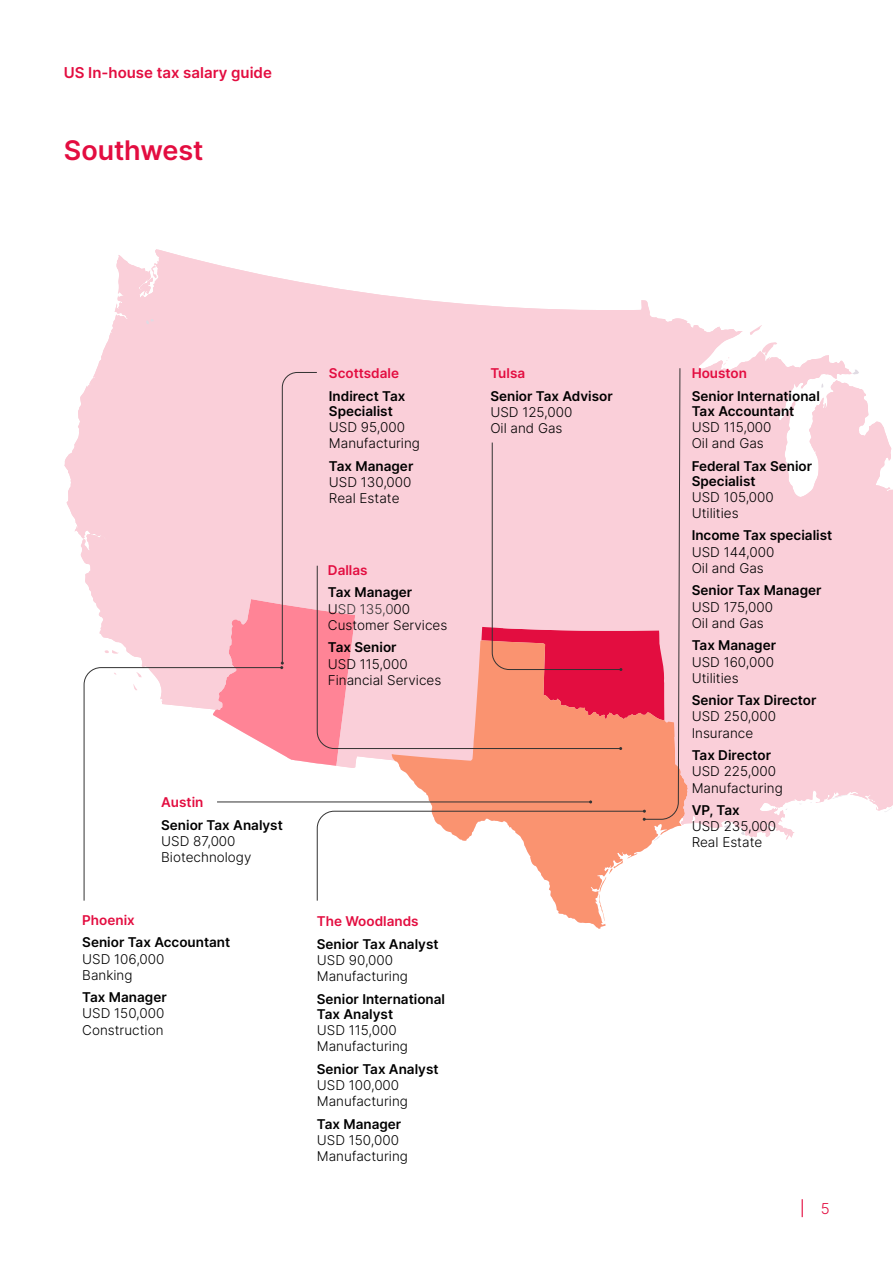
<style>
.page{position:relative;width:893px;height:1263px;background:#fff}
.page>*{position:absolute;margin:0;border:0;box-sizing:border-box;transform-origin:0 0}
.t1{font:600 27px "Inter";letter-spacing:-.005em;color:#e30d40}
.t2{font:600 15px "Inter";color:#e30d40}
.t3{font:300 15px "Inter";color:#e30d40}
.t4{font:300 13.5px/16.2px "Inter";color:#000}
.t5{font:600 13.5px/15px "Inter";color:#000}
.t6{font:600 13.5px "Inter";color:#e30d40}
.s1{font-weight:600}
.s2{color:#333}
</style>
<div class="page">
<svg style="left:802px;top:1199px;width:1px;height:18px"></svg>
<svg style="left:64px;top:438px;width:14px;height:94px"></svg>
<svg style="left:78px;top:249px;width:815px;height:673px"></svg>
<p class="t2" style="left:64px;top:64px;width:210px">US In-house tax salary guide</p>
<h1 class="t1" style="left:64px;top:134px;width:141px">Southwest</h1>
<p class="t6" style="left:329px;top:365px;width:72px">Scottsdale</p>
<p class="t5" style="left:329px;top:388px;width:78px">Indirect Tax<br>Specialist</p>
<p class="t4" style="left:329px;top:419px;width:93px">USD 95,000<br>Manufacturing</p>
<p class="t5" style="left:329px;top:458px;width:86px">Tax Manager</p>
<p class="t4" style="left:329px;top:474px;width:84px">USD 130,000<br>Real Estate</p>
<p class="t6" style="left:328px;top:562px;width:41px">Dallas</p>
<p class="t4" style="left:328px;top:584px;width:121px"><span class="s1">Tax Manager<br></span>U<span class="s2">SD 135,0</span>00<br>Customer Services</p>
<p class="t5" style="left:328px;top:640px;width:70px">Tax Senior</p>
<p class="t4" style="left:328px;top:655px;width:115px">USD 115,000<br>Financial Services</p>
<p class="t6" style="left:490px;top:365px;width:36px">Tulsa</p>
<p class="t5" style="left:490px;top:388px;width:124px">Senior Tax Advisor</p>
<p class="t4" style="left:490px;top:404px;width:84px">USD 125,000<br>Oil and Gas</p>
<p class="t6" style="left:161px;top:794px;width:44px">Austin</p>
<p class="t5" style="left:161px;top:817px;width:123px">Senior Tax Analyst</p>
<p class="t4" style="left:161px;top:833px;width:92px">USD 87,000<br>Biotechnology</p>
<p class="t6" style="left:82px;top:912px;width:54px">Phoenix</p>
<p class="t5" style="left:82px;top:935px;width:150px">Senior Tax Accountant</p>
<p class="t4" style="left:82px;top:950px;width:84px">USD 106,000<br>Banking</p>
<p class="t5" style="left:82px;top:990px;width:86px">Tax Manager</p>
<p class="t4" style="left:82px;top:1005px;width:84px">USD 150,000<br>Construction</p>
<p class="t6" style="left:317px;top:913px;width:103px">The Woodlands</p>
<p class="t5" style="left:317px;top:936px;width:123px">Senior Tax Analyst</p>
<p class="t4" style="left:317px;top:952px;width:93px">USD 90,000<br>Manufacturing</p>
<p class="t5" style="left:317px;top:991px;width:130px">Senior International<br>Tax Analyst</p>
<p class="t4" style="left:317px;top:1022px;width:93px">USD 115,000<br>Manufacturing</p>
<p class="t5" style="left:317px;top:1061px;width:123px">Senior Tax Analyst</p>
<p class="t4" style="left:317px;top:1077px;width:93px">USD 100,000<br>Manufacturing</p>
<p class="t5" style="left:317px;top:1116px;width:86px">Tax Manager</p>
<p class="t4" style="left:317px;top:1132px;width:93px">USD 150,000<br>Manufacturing</p>
<p class="t6" style="left:692px;top:365px;width:57px">Houston</p>
<p class="t5" style="left:692px;top:388px;width:130px">Senior International<br>Tax Accountant</p>
<p class="t4" style="left:692px;top:419px;width:81px">USD 115,000<br>Oil and Gas</p>
<p class="t5" style="left:692px;top:458px;width:122px">Federal Tax Senior<br>Specialist</p>
<p class="t4" style="left:692px;top:489px;width:84px">USD 105,000<br>Utilities</p>
<p class="t5" style="left:692px;top:528px;width:142px">Income Tax specialist</p>
<p class="t4" style="left:692px;top:544px;width:84px">USD 144,000<br>Oil and Gas</p>
<p class="t5" style="left:692px;top:583px;width:131px">Senior Tax Manager</p>
<p class="t4" style="left:692px;top:599px;width:83px">USD 175,000<br>Oil and Gas</p>
<p class="t5" style="left:692px;top:638px;width:86px">Tax Manager</p>
<p class="t4" style="left:692px;top:653px;width:84px">USD 160,000<br>Utilities</p>
<p class="t5" style="left:692px;top:693px;width:126px">Senior Tax Director</p>
<p class="t4" style="left:692px;top:708px;width:86px">USD 250,000<br>Insurance</p>
<p class="t5" style="left:692px;top:748px;width:81px">Tax Director</p>
<p class="t4" style="left:692px;top:763px;width:93px">USD 225,000<br>Manufacturing</p>
<p class="t5" style="left:692px;top:803px;width:50px">VP, Tax</p>
<p class="t4" style="left:692px;top:818px;width:86px">USD 235,000<br>Real Estate</p>
<p class="t3" style="left:821px;top:1199px;width:10px">5</p>
</div>
